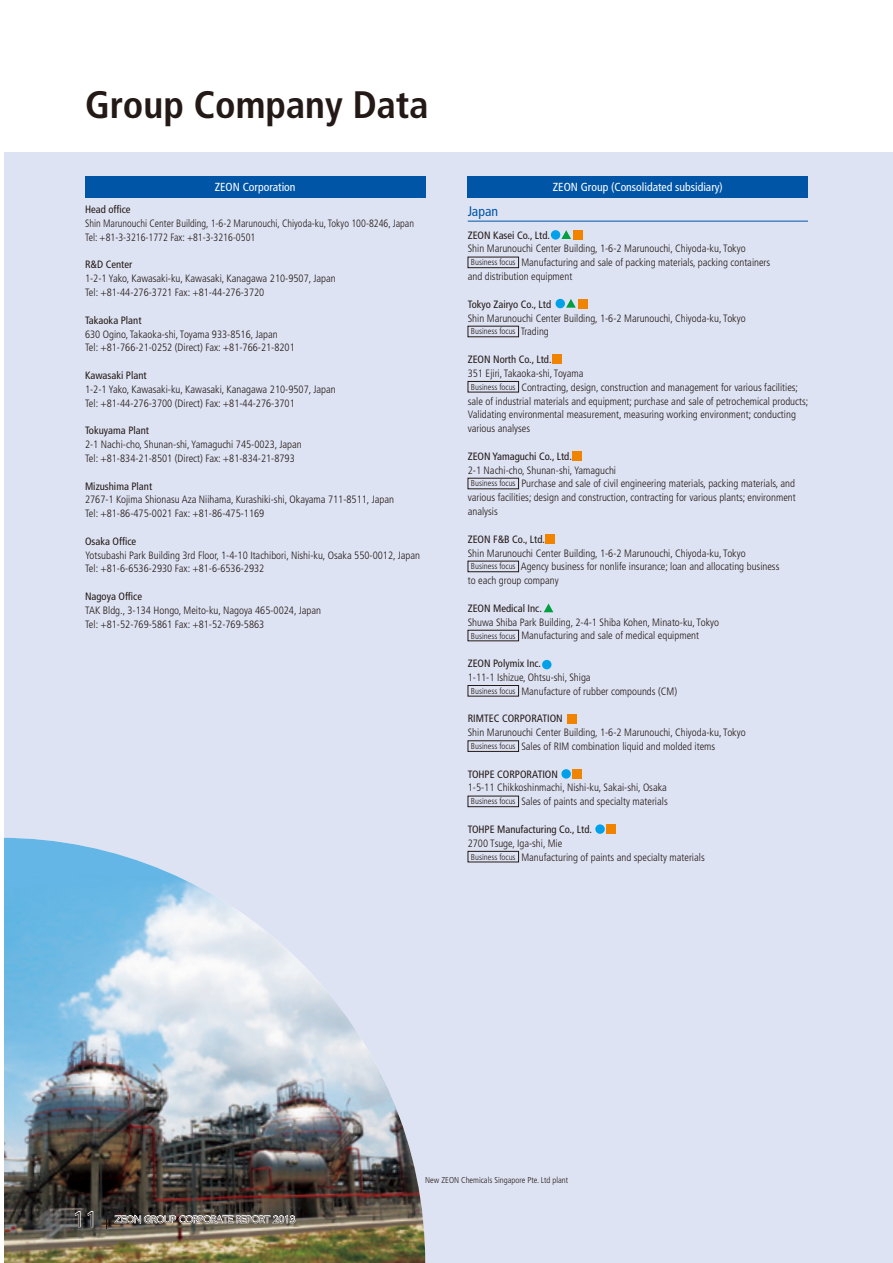
<style>
.page{position:relative;width:893px;height:1263px;background:#fff}
.page>*{position:absolute;margin:0;border:0;box-sizing:border-box;transform-origin:0 0}
.t1{font:700 condensed 38.25px "Frutiger";color:#231916}
.t2{font:300 19.2px "UD Shin Go Pro";color:#231916}
.t3{font:condensed 13.8px "Frutiger";color:#0055a7}
.t4{font:condensed 11.7px "Frutiger";color:#fff}
.t5{font:300 condensed 10.65px/13.8px "Frutiger";color:#231916}
.t6{font:condensed 10.65px "Frutiger";color:#231916}
.t7{font:300 condensed 10.65px/13.8px "Frutiger";color:#231916;scale:.95 1}
.t8{font:300 condensed 8.55px "Frutiger";color:#231916}
.t9{font:300 8.55px "UD Shin Go Pro";color:#231916}
.s1{font-size:8.55px}
.s2{font-size:10.65px}
</style>
<div class="page">
<div style="left:0;top:153px;width:893px;height:1110px;background:#dee3f3"></div>
<img style="left:3px;top:838px;width:422px;height:425px">
<svg style="left:106px;top:1210px;width:1px;height:19px"></svg>
<svg style="left:113px;top:1212px;width:183px;height:14px;background:#928c86"></svg>
<svg style="left:74px;top:1210px;width:20px;height:18px"></svg>
<div style="left:85px;top:176px;width:340px;height:22px;background:#0055a7"></div>
<div style="left:468px;top:176px;width:340px;height:22px;background:#0055a7"></div>
<div style="left:468px;top:257px;width:51px;height:11px;border:1px solid #231916"></div>
<div style="left:468px;top:381px;width:51px;height:11px;border:1px solid #231916"></div>
<div style="left:468px;top:561px;width:51px;height:11px;border:1px solid #231916"></div>
<div style="left:468px;top:685px;width:51px;height:11px;border:1px solid #231916"></div>
<div style="left:468px;top:740px;width:51px;height:12px;border:1px solid #231916"></div>
<div style="left:468px;top:796px;width:51px;height:11px;border:1px solid #231916"></div>
<div style="left:468px;top:851px;width:51px;height:11px;border:1px solid #231916"></div>
<hr style="left:468px;top:221px;width:340px;height:1px;background:#0055a7">
<div style="left:573px;top:769px;width:9px;height:9px;background:#f08300"></div>
<div style="left:607px;top:824px;width:9px;height:10px;background:#f08300"></div>
<div style="left:567px;top:714px;width:9px;height:9px;background:#f08300"></div>
<div style="left:542px;top:660px;width:9px;height:9px;background:#00a1e9;border-radius:50%"></div>
<div style="left:561px;top:769px;width:10px;height:10px;background:#00a1e9;border-radius:50%"></div>
<div style="left:595px;top:824px;width:10px;height:10px;background:#00a1e9;border-radius:50%"></div>
<div style="left:551px;top:230px;width:9px;height:10px;background:#00a1e9;border-radius:50%"></div>
<div style="left:555px;top:299px;width:10px;height:9px;background:#00a1e9;border-radius:50%"></div>
<svg style="left:544px;top:603px;width:9px;height:9px"></svg>
<svg style="left:561px;top:230px;width:10px;height:9px"></svg>
<svg style="left:566px;top:299px;width:10px;height:9px"></svg>
<div style="left:545px;top:534px;width:9px;height:9px;background:#f08300"></div>
<div style="left:573px;top:451px;width:9px;height:9px;background:#f08300"></div>
<div style="left:552px;top:354px;width:9px;height:10px;background:#f08300"></div>
<div style="left:573px;top:230px;width:10px;height:10px;background:#f08300"></div>
<div style="left:578px;top:299px;width:9px;height:9px;background:#f08300"></div>
<hr style="left:0;top:0;width:3px;height:1263px;background:#fff">
<h1 class="t1" style="left:85px;top:82px;width:345px">Group Company Data</h1>
<p class="t4" style="left:215px;top:180px;width:82px">ZEON Corporation</p>
<p class="t4" style="left:553px;top:180px;width:171px">ZEON Group (Consolidated subsidiary)</p>
<p class="t6" style="left:85px;top:203px;width:47px">Head office</p>
<p class="t7" style="left:85px;top:217px;width:348px">Shin Marunouchi Center Building, 1-6-2 Marunouchi, Chiyoda-ku, Tokyo 100-8246, Japan<br>Tel: +81-3-3216-1772 Fax: +81-3-3216-0501</p>
<p class="t6" style="left:85px;top:259px;width:49px">R&amp;D Center</p>
<p class="t5" style="left:85px;top:272px;width:252px">1-2-1 Yako, Kawasaki-ku, Kawasaki, Kanagawa 210-9507, Japan<br>Tel: +81-44-276-3721 Fax: +81-44-276-3720</p>
<p class="t6" style="left:85px;top:314px;width:58px">Takaoka Plant</p>
<p class="t5" style="left:85px;top:327px;width:211px">630 Ogino, Takaoka-shi, Toyama 933-8516, Japan<br>Tel: +81-766-21-0252 (Direct) Fax: +81-766-21-8201</p>
<p class="t6" style="left:85px;top:369px;width:63px">Kawasaki Plant</p>
<p class="t5" style="left:85px;top:382px;width:252px">1-2-1 Yako, Kawasaki-ku, Kawasaki, Kanagawa 210-9507, Japan<br>Tel: +81-44-276-3700 (Direct) Fax: +81-44-276-3701</p>
<p class="t6" style="left:85px;top:424px;width:65px">Tokuyama Plant</p>
<p class="t5" style="left:85px;top:438px;width:218px">2-1 Nachi-cho, Shunan-shi, Yamaguchi 745-0023, Japan<br>Tel: +81-834-21-8501 (Direct) Fax: +81-834-21-8793</p>
<p class="t6" style="left:85px;top:480px;width:69px">Mizushima Plant</p>
<p class="t5" style="left:85px;top:493px;width:310px">2767-1 Kojima Shionasu Aza Niihama, Kurashiki-shi, Okayama 711-8511, Japan<br>Tel: +81-86-475-0021 Fax: +81-86-475-1169</p>
<p class="t6" style="left:85px;top:535px;width:53px">Osaka Office</p>
<p class="t5" style="left:85px;top:548px;width:337px">Yotsubashi Park Building 3rd Floor, 1-4-10 Itachibori, Nishi-ku, Osaka 550-0012, Japan<br>Tel: +81-6-6536-2930 Fax: +81-6-6536-2932</p>
<p class="t6" style="left:85px;top:590px;width:59px">Nagoya Office</p>
<p class="t5" style="left:85px;top:603px;width:237px">TAK Bldg., 3-134 Hongo, Meito-ku, Nagoya 465-0024, Japan<br>Tel: +81-52-769-5861 Fax: +81-52-769-5863</p>
<p class="t3" style="left:468px;top:203px;width:32px">Japan</p>
<p class="t6" style="left:468px;top:229px;width:84px">ZEON Kasei Co., Ltd.</p>
<p class="t5" style="left:468px;top:242px;width:304px">Shin Marunouchi Center Building, 1-6-2 Marunouchi, Chiyoda-ku, Tokyo<br><span class="s1">Business focus</span> Manufacturing and sale of packing materials, packing containers and distribution equipment</p>
<p class="t6" style="left:468px;top:298px;width:85px">Tokyo Zairyo Co., Ltd</p>
<p class="t5" style="left:468px;top:311px;width:279px">Shin Marunouchi Center Building, 1-6-2 Marunouchi, Chiyoda-ku, Tokyo</p>
<p class="t8" style="left:471px;top:327px;width:80px">Business focus <span class="s2">Trading</span></p>
<p class="t6" style="left:468px;top:353px;width:85px">ZEON North Co., Ltd.</p>
<p class="t5" style="left:468px;top:366px;width:342px">351 Ejiri, Takaoka-shi, Toyama<br><span class="s1">Business focus</span> Contracting, design, construction and management for various facilities; sale of industrial materials and equipment; purchase and sale of petrochemical products; Validating environmental measurement, measuring working environment; conducting various analyses</p>
<p class="t6" style="left:468px;top:450px;width:106px">ZEON Yamaguchi Co., Ltd.</p>
<p class="t5" style="left:468px;top:463px;width:330px">2-1 Nachi-cho, Shunan-shi, Yamaguchi<br><span class="s1">Business focus</span> Purchase and sale of civil engineering materials, packing materials, and various facilities; design and construction, contracting for various plants; environment analysis</p>
<p class="t6" style="left:468px;top:533px;width:79px">ZEON F&amp;B Co., Ltd.</p>
<p class="t5" style="left:468px;top:546px;width:313px">Shin Marunouchi Center Building, 1-6-2 Marunouchi, Chiyoda-ku, Tokyo<br><span class="s1">Business focus</span> Agency business for nonlife insurance; loan and allocating business to each group company</p>
<p class="t6" style="left:468px;top:602px;width:76px">ZEON Medical Inc.</p>
<p class="t5" style="left:468px;top:615px;width:253px">Shuwa Shiba Park Building, 2-4-1 Shiba Kohen, Minato-ku, Tokyo<br><span class="s1">Business focus</span> Manufacturing and sale of medical equipment</p>
<p class="t6" style="left:468px;top:657px;width:75px">ZEON Polymix Inc.</p>
<p class="t5" style="left:468px;top:670px;width:211px">1-11-1 Ishizue, Ohtsu-shi, Shiga<br><span class="s1">Business focus</span> Manufacture of rubber compounds (CM)</p>
<p class="t6" style="left:468px;top:712px;width:97px">RIMTEC CORPORATION</p>
<p class="t5" style="left:468px;top:726px;width:279px">Shin Marunouchi Center Building, 1-6-2 Marunouchi, Chiyoda-ku, Tokyo<br><span class="s1">Business focus</span> Sales of RIM combination liquid and molded items</p>
<p class="t6" style="left:468px;top:768px;width:92px">TOHPE CORPORATION</p>
<p class="t5" style="left:468px;top:781px;width:202px">1-5-11 Chikkoshinmachi, Nishi-ku, Sakai-shi, Osaka<br><span class="s1">Business focus</span> Sales of paints and specialty materials</p>
<p class="t6" style="left:468px;top:823px;width:126px">TOHPE Manufacturing Co., Ltd.</p>
<p class="t5" style="left:468px;top:836px;width:239px">2700 Tsuge, Iga-shi, Mie<br><span class="s1">Business focus</span> Manufacturing of paints and specialty materials</p>
<h2 class="t2" style="left:73px;top:1204px;width:27px">11</h2>
<p class="t9" style="left:115px;top:1212px;width:182px">ZEON GROUP CORPORATE REPORT 2013</p>
<p class="t8" style="left:425px;top:1175px;width:144px">New ZEON Chemicals Singapore Pte. Ltd plant</p>
</div>
